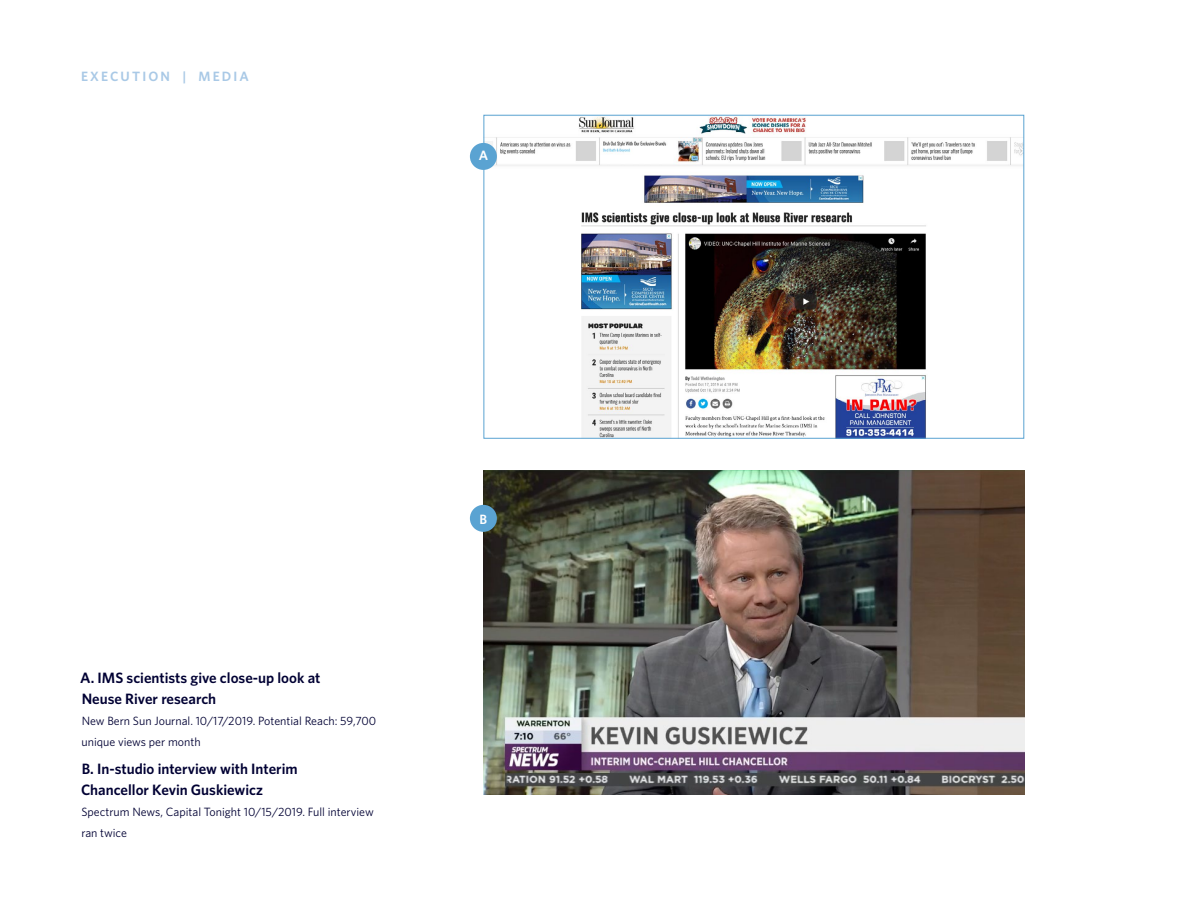
<style>
.page{position:relative;width:1188px;height:918px;background:#fff}
.page>*{position:absolute;margin:0;border:0;box-sizing:border-box;transform-origin:0 0}
.t1{font:600 15px/21px "Whitney";color:#003}
.t2{font:600 13.5px "Whitney";letter-spacing:.16em;color:#a9c9e6}
.t3{font:600 13.5px "Whitney";color:#fff}
.t4{font:12px/21px "Whitney";color:#003}
</style>
<div class="page">
<img style="left:485px;top:117px;width:537px;height:320px">
<div style="left:470px;top:143px;width:27px;height:27px;background:#5aa3d2;border-radius:50%"></div>
<img style="left:483px;top:471px;width:541px;height:324px">
<div style="left:470px;top:505px;width:27px;height:27px;background:#5aa3d2;border-radius:50%"></div>
<p class="t2" style="left:81px;top:67px;width:169px">EXECUTION | MEDIA</p>
<p class="t3" style="left:479px;top:147px;width:11px">A</p>
<p class="t1" style="left:80px;top:667px;width:242px">A. IMS scientists give close-up look at<br>Neuse River research</p>
<p class="t4" style="left:82px;top:710px;width:296px">New Bern Sun Journal. 10/17/2019. Potential Reach: 59,700 unique views per month</p>
<p class="t1" style="left:81px;top:758px;width:218px">B. In-studio interview with Interim<br>Chancellor Kevin Guskiewicz</p>
<p class="t4" style="left:81px;top:801px;width:294px">Spectrum News, Capital Tonight 10/15/2019. Full interview ran twice</p>
<p class="t3" style="left:480px;top:510px;width:9px">B</p>
</div>
